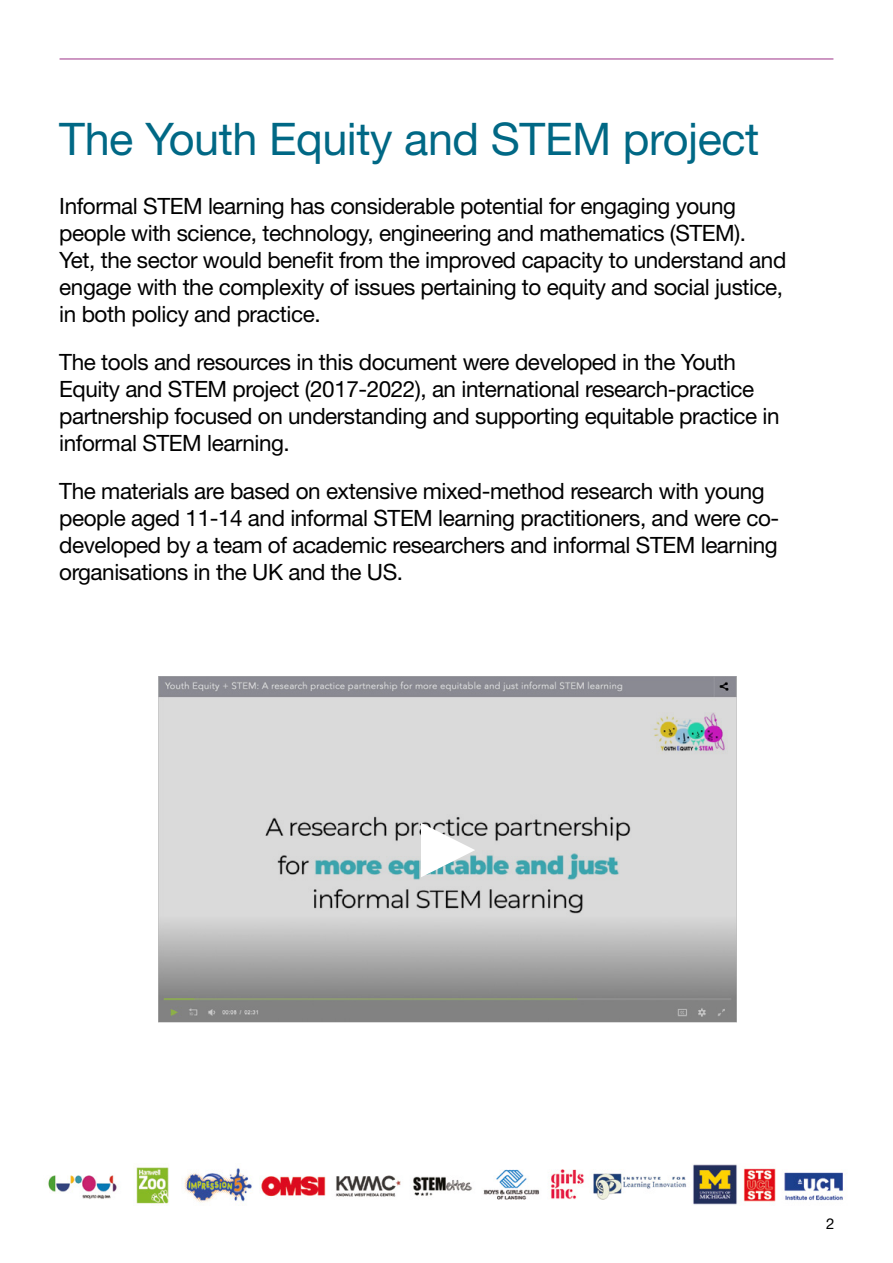
<style>
.page{position:relative;width:893px;height:1263px;background:#fff}
.page>*{position:absolute;margin:0;border:0;box-sizing:border-box;transform-origin:0 0}
.t1{font:45px "Helvetica Neue LT Std";letter-spacing:-.01em;color:#006885}
.t2{font:22.5px/27px "Helvetica Neue LT Std";letter-spacing:-.02em;color:#000}
.t3{font:15px "Helvetica Neue LT Std";color:#000}
</style>
<div class="page">
<hr style="left:60px;top:58px;width:773px;height:2px;background:#a84a96">
<img style="left:48px;top:1164px;width:798px;height:42px">
<svg style="left:158px;top:676px;width:579px;height:346px;background:#bebfc0"></svg>
<svg style="left:421px;top:823px;width:54px;height:54px"></svg>
<p class="t1" style="left:59px;top:113px;width:701px">The Youth Equity and STEM project</p>
<p class="t2" style="left:59px;top:192px;width:728px">Informal STEM learning has considerable potential for engaging young people with science, technology, engineering and mathematics (STEM).<br>Yet, the sector would benefit from the improved capacity to understand and engage with the complexity of issues pertaining to equity and social justice, in both policy and practice.</p>
<p class="t2" style="left:59px;top:348px;width:722px">The tools and resources in this document were developed in the Youth Equity and STEM project (2017-2022), an international research-practice partnership focused on understanding and supporting equitable practice in informal STEM learning.</p>
<p class="t2" style="left:59px;top:477px;width:721px">The materials are based on extensive mixed-method research with young people aged 11-14 and informal STEM learning practitioners, and were co&shy;developed by a team of academic researchers and informal STEM learning organisations in the UK and the US.</p>
<p class="t3" style="left:826px;top:1215px;width:10px">2</p>
</div>
